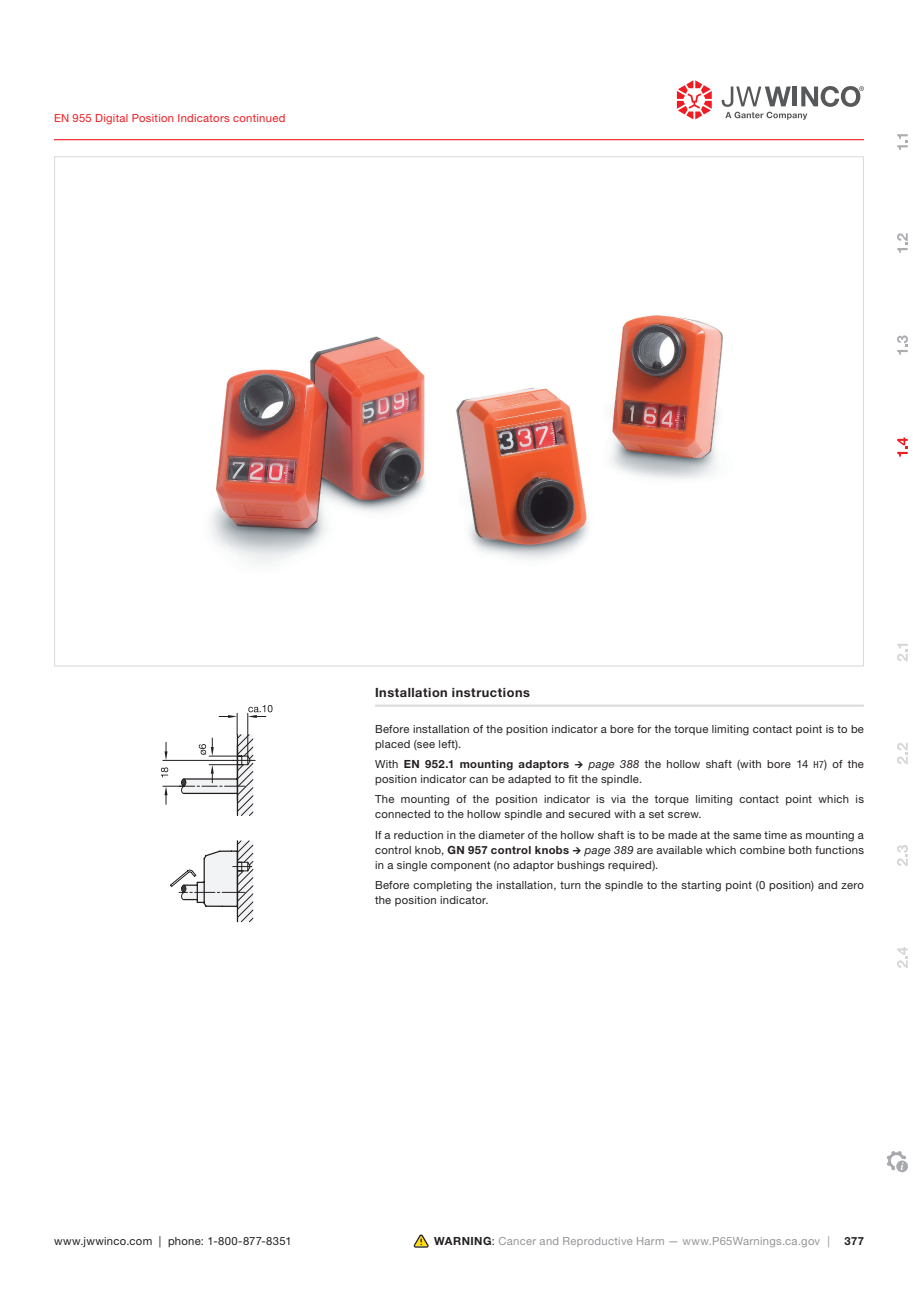
<style>
.page{position:relative;width:918px;height:1303px;background:#fff}
.page>*{position:absolute;margin:0;border:0;box-sizing:border-box;transform-origin:0 0}
.t1{font:700 12.75px "Helvetica Neue LT Pro";letter-spacing:.04em;color:#231f20}
.t2{font:11.25px/15px "Helvetica Neue LTW1 G";letter-spacing:.025em;color:#231f20}
.t3{font:11.25px "Helvetica Neue LT Pro";letter-spacing:.025em;color:#939598}
.t4{font:11.25px "Helvetica Neue LTW1 G";letter-spacing:.025em;color:#ee1d23}
.t5{font:700 11.25px "Helvetica Neue LTW1 G";color:#231f20}
.s1{font-weight:700}
.s2{font-style:italic}
.s3{font-family:"Helvetica Neue LT Pro";font-stretch:condensed;font-size:9.75px}
.s4{font-weight:700;color:#231f20}
.s5{color:#231f20}
.s6{font-family:"Helvetica Neue LTW1 G"}
</style>
<div class="page">
<hr style="left:54px;top:139px;width:810px;height:1px;background:#ee1d23">
<svg style="left:677px;top:80px;width:35px;height:39px"></svg>
<svg style="left:722px;top:86px;width:142px;height:34px"></svg>
<svg style="left:897px;top:134px;width:11px;height:16px"></svg>
<svg style="left:897px;top:233px;width:11px;height:20px"></svg>
<svg style="left:897px;top:335px;width:11px;height:20px"></svg>
<svg style="left:897px;top:437px;width:11px;height:20px"></svg>
<svg style="left:897px;top:644px;width:11px;height:18px"></svg>
<svg style="left:897px;top:743px;width:11px;height:21px"></svg>
<svg style="left:897px;top:845px;width:11px;height:21px"></svg>
<svg style="left:897px;top:947px;width:11px;height:21px"></svg>
<svg style="left:886px;top:1151px;width:22px;height:22px"></svg>
<svg style="left:414px;top:1234px;width:15px;height:13px"></svg>
<hr style="left:375px;top:704px;width:489px;height:3px;background:#dcdddf">
<svg style="left:161px;top:705px;width:112px;height:218px"></svg>
<img style="left:210px;top:315px;width:513px;height:249px">
<p class="t4" style="left:54px;top:111px;width:233px">EN 955 Digital Position Indicators continued</p>
<p class="t1" style="left:375px;top:684px;width:156px">Installation instructions</p>
<p class="t2" style="left:375px;top:721px;width:491px">Before installation of the position indicator a bore for the torque limiting contact point is to be placed (see left).</p>
<p class="t2" style="left:375px;top:756px;width:490px">With <span class="s1">EN 952.1 mounting adaptors</span> <span class="s2">→ page 388</span> the hollow shaft (with bore 14 <span class="s3">H7</span>) of the position indicator can be adapted to fit the spindle.</p>
<p class="t2" style="left:375px;top:792px;width:491px">The mounting of the position indicator is via the torque limiting contact point which is connected to the hollow spindle and secured with a set screw.</p>
<p class="t2" style="left:375px;top:827px;width:491px;text-align:justify">If a reduction in the diameter of the hollow shaft is to be made at the same time as mounting a control knob, <span class="s1">GN 957 control knobs</span> <span class="s2">→ page 389</span> are available which combine both functions in a single component (no adaptor bushings required).</p>
<p class="t2" style="left:375px;top:877px;width:491px">Before completing the installation, turn the spindle to the starting point (0 position) and zero the position indicator.</p>
<p class="t2" style="left:54px;top:1233px;width:239px">www.jwwinco.com | phone: 1-800-877-8351</p>
<p class="t3" style="left:434px;top:1234px;width:397px"><span class="s4">WARNING</span><span class="s5">:</span> Cancer and Reproductive Harm — www.P65Warnings.ca.gov <span class="s6">|</span></p>
<p class="t5" style="left:844px;top:1234px;width:21px">377</p>
</div>
